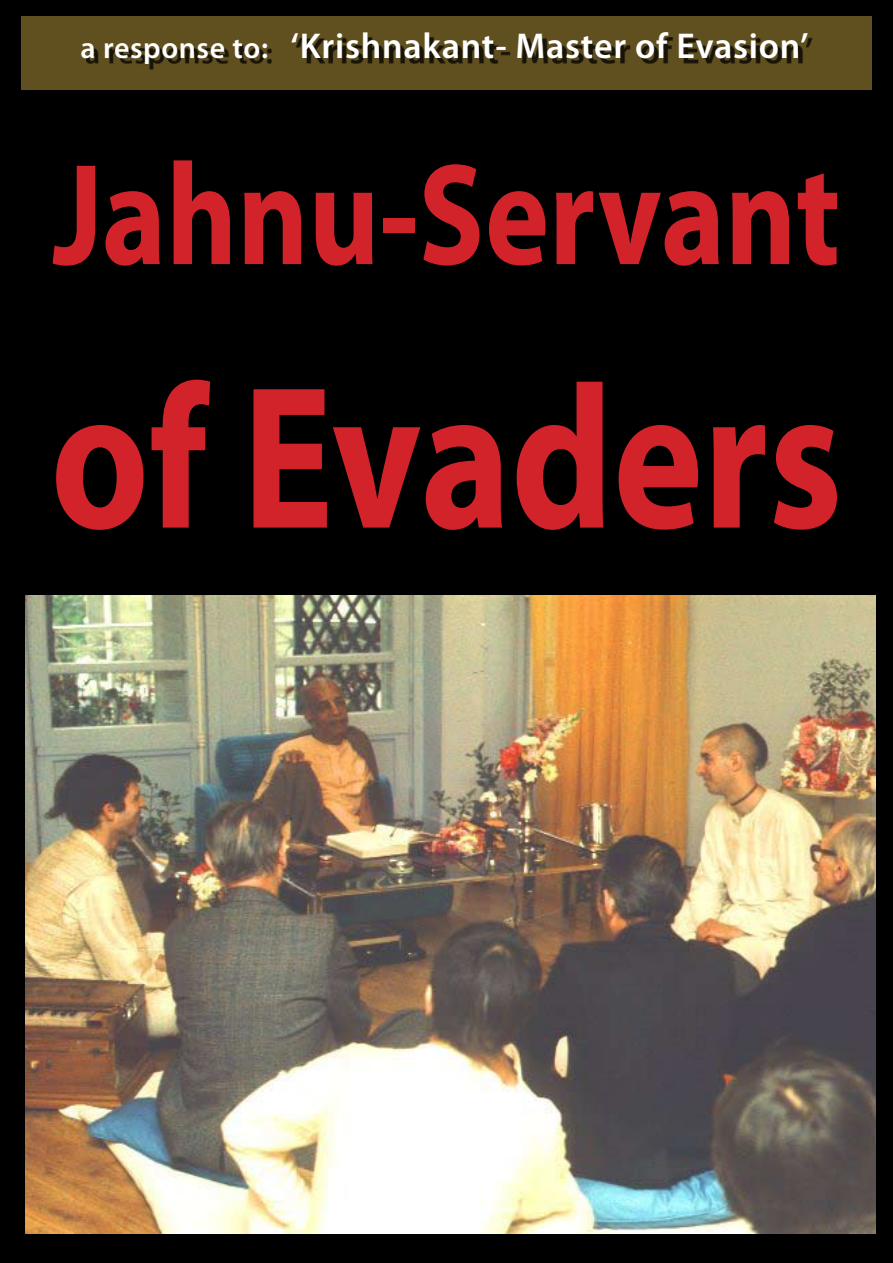
<style>
.page{position:relative;width:893px;height:1263px;background:#000}
.page>*{position:absolute;margin:0;border:0;box-sizing:border-box;transform-origin:0 0}
.t1{font:700 205.2px "Myriad Pro";color:#d2232a;scale:.83 1}
.t2{font:700 145.8px "Myriad Pro";color:#d2232a;scale:.83 1}
.t3{font:600 36px "Myriad Pro";letter-spacing:.02em;color:#fff}
.s1{font-size:30px}
</style>
<div class="page">
<div style="left:22px;top:16px;width:850px;height:73px;background:#605020"></div>
<img style="left:26px;top:595px;width:850px;height:639px">
<div style="left:86px;top:37px;width:807px;height:49px;background:#000;opacity:.75"></div>
<p class="t3" style="left:80px;top:26px;width:730px"><span class="s1">a response to:</span> ‘Krishnakant- Master of Evasion’</p>
<h2 class="t2" style="left:53px;top:133px;width:950px">Jahnu-Servant</h2>
<h1 class="t1" style="left:51px;top:343px;width:956px">of Evaders</h1>
</div>
